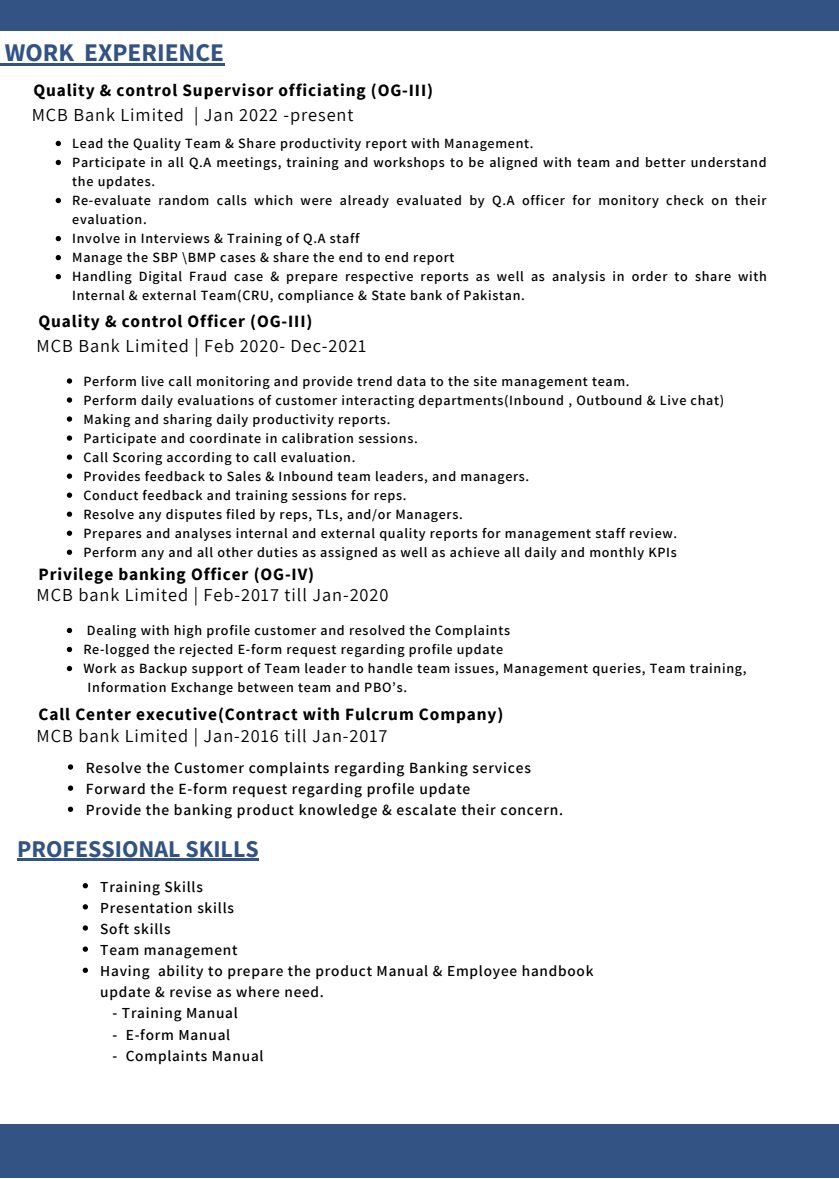
<style>
.page{position:relative;width:839px;height:1179px;background:#fff}
.page>*{position:absolute;margin:0;border:0;box-sizing:border-box;transform-origin:0 0}
.t1{font:700 25.35px "Source Sans Pro";color:#335384}
.t2{font:700 24px "Source Sans Pro";color:#335384}
.t3{font:18.3px "Assistant";letter-spacing:.05em;color:#000}
.t4{font:700 17.25px "Source Sans Pro";letter-spacing:.05em;color:#000}
.t5{font:600 15.45px/21.1px "Assistant";letter-spacing:.05em;color:#000}
.t6{font:600 15.3px/21.1px "Assistant";letter-spacing:.05em;color:#000}
.t7{font:600 14.1px/19px "Assistant";letter-spacing:.05em;color:#000}
</style>
<div class="page">
<div style="left:0;top:1124px;width:838px;height:54px;background:#335384"></div>
<hr style="left:5px;top:64px;width:69px;height:2px;background:#335384">
<svg style="left:74px;top:64px;width:10px;height:2px"></svg>
<hr style="left:84px;top:64px;width:140px;height:2px;background:#335384">
<svg style="left:56px;top:141px;width:5px;height:5px"></svg>
<svg style="left:56px;top:160px;width:5px;height:5px"></svg>
<svg style="left:56px;top:198px;width:5px;height:5px"></svg>
<svg style="left:56px;top:236px;width:5px;height:5px"></svg>
<svg style="left:56px;top:255px;width:5px;height:5px"></svg>
<svg style="left:56px;top:274px;width:5px;height:5px"></svg>
<svg style="left:67px;top:378px;width:5px;height:6px"></svg>
<svg style="left:67px;top:397px;width:5px;height:6px"></svg>
<svg style="left:67px;top:416px;width:5px;height:6px"></svg>
<svg style="left:67px;top:435px;width:5px;height:6px"></svg>
<svg style="left:67px;top:454px;width:5px;height:6px"></svg>
<svg style="left:67px;top:474px;width:5px;height:5px"></svg>
<svg style="left:67px;top:493px;width:5px;height:5px"></svg>
<svg style="left:67px;top:512px;width:5px;height:5px"></svg>
<svg style="left:67px;top:531px;width:5px;height:5px"></svg>
<svg style="left:67px;top:550px;width:5px;height:5px"></svg>
<svg style="left:67px;top:628px;width:5px;height:5px"></svg>
<svg style="left:67px;top:647px;width:5px;height:5px"></svg>
<svg style="left:67px;top:666px;width:5px;height:5px"></svg>
<svg style="left:68px;top:764px;width:5px;height:6px"></svg>
<svg style="left:68px;top:786px;width:5px;height:5px"></svg>
<svg style="left:68px;top:807px;width:5px;height:5px"></svg>
<div style="left:0;top:0;width:838px;height:31px;background:#335384"></div>
<hr style="left:17px;top:859px;width:242px;height:2px;background:#335384">
<svg style="left:83px;top:883px;width:5px;height:5px"></svg>
<svg style="left:83px;top:904px;width:5px;height:6px"></svg>
<svg style="left:83px;top:925px;width:5px;height:6px"></svg>
<svg style="left:83px;top:947px;width:5px;height:5px"></svg>
<svg style="left:83px;top:968px;width:5px;height:5px"></svg>
<h1 class="t1" style="left:5px;top:37px;width:221px">WORK EXPERIENCE</h1>
<p class="t4" style="left:33px;top:79px;width:401px">Quality &amp; control Supervisor officiating (OG-III)</p>
<p class="t3" style="left:32px;top:103px;width:323px">MCB Bank Limited | Jan 2022 -present</p>
<p class="t7" style="left:72px;top:134px;width:696px">Lead the Quality Team &amp; Share productivity report with Management.<br>Participate in all Q.A meetings, training and workshops to be aligned with team and better understand the updates.<br>Re-evaluate random calls which were already evaluated by Q.A officer for monitory check on their evaluation.<br>Involve in Interviews &amp; Training of Q.A staff<br>Manage the SBP \BMP cases &amp; share the end to end report<br>Handling Digital Fraud case &amp; prepare respective reports as well as analysis in order to share with Internal &amp; external Team(CRU, compliance &amp; State bank of Pakistan.</p>
<p class="t4" style="left:39px;top:310px;width:275px">Quality &amp; control Officer (OG-III)</p>
<p class="t3" style="left:37px;top:334px;width:331px">MCB Bank Limited | Feb 2020- Dec-2021</p>
<p class="t7" style="left:83px;top:371px;width:642px">Perform live call monitoring and provide trend data to the site management team.<br>Perform daily evaluations of customer interacting departments(Inbound , Outbound &amp; Live chat)<br>Making and sharing daily productivity reports.<br>Participate and coordinate in calibration sessions.<br>Call Scoring according to call evaluation.<br>Provides feedback to Sales &amp; Inbound team leaders, and managers.<br>Conduct feedback and training sessions for reps.<br>Resolve any disputes filed by reps, TLs, and/or Managers.<br>Prepares and analyses internal and external quality reports for management staff review.<br>Perform any and all other duties as assigned as well as achieve all daily and monthly KPIs</p>
<p class="t4" style="left:39px;top:563px;width:277px">Privilege banking Officer (OG-IV)</p>
<p class="t3" style="left:37px;top:583px;width:353px">MCB bank Limited | Feb-2017 till Jan-2020</p>
<p class="t7" style="left:83px;top:621px;width:664px">Dealing with high profile customer and resolved the Complaints<br>Re-logged the rejected E-form request regarding profile update<br>Work as Backup support of Team leader to handle team issues, Management queries, Team training, Information Exchange between team and PBO’s.</p>
<p class="t4" style="left:39px;top:703px;width:466px">Call Center executive(Contract with Fulcrum Company)</p>
<p class="t3" style="left:37px;top:723px;width:352px">MCB bank Limited | Jan-2016 till Jan-2017</p>
<p class="t5" style="left:86px;top:757px;width:479px">Resolve the Customer complaints regarding Banking services<br>Forward the E-form request regarding profile update<br>Provide the banking product knowledge &amp; escalate their concern.</p>
<h2 class="t2" style="left:17px;top:833px;width:243px">PROFESSIONAL SKILLS</h2>
<p class="t6" style="left:100px;top:875px;width:494px">Training Skills<br>Presentation skills<br>Soft skills<br>Team management<br>Having ability to prepare the product Manual &amp; Employee handbook update &amp; revise as where need.</p>
<p class="t6" style="left:112px;top:1002px;width:127px">- Training Manual</p>
<p class="t6" style="left:112px;top:1023px;width:119px">- E-form Manual</p>
<p class="t6" style="left:112px;top:1045px;width:153px">- Complaints Manual</p>
</div>
